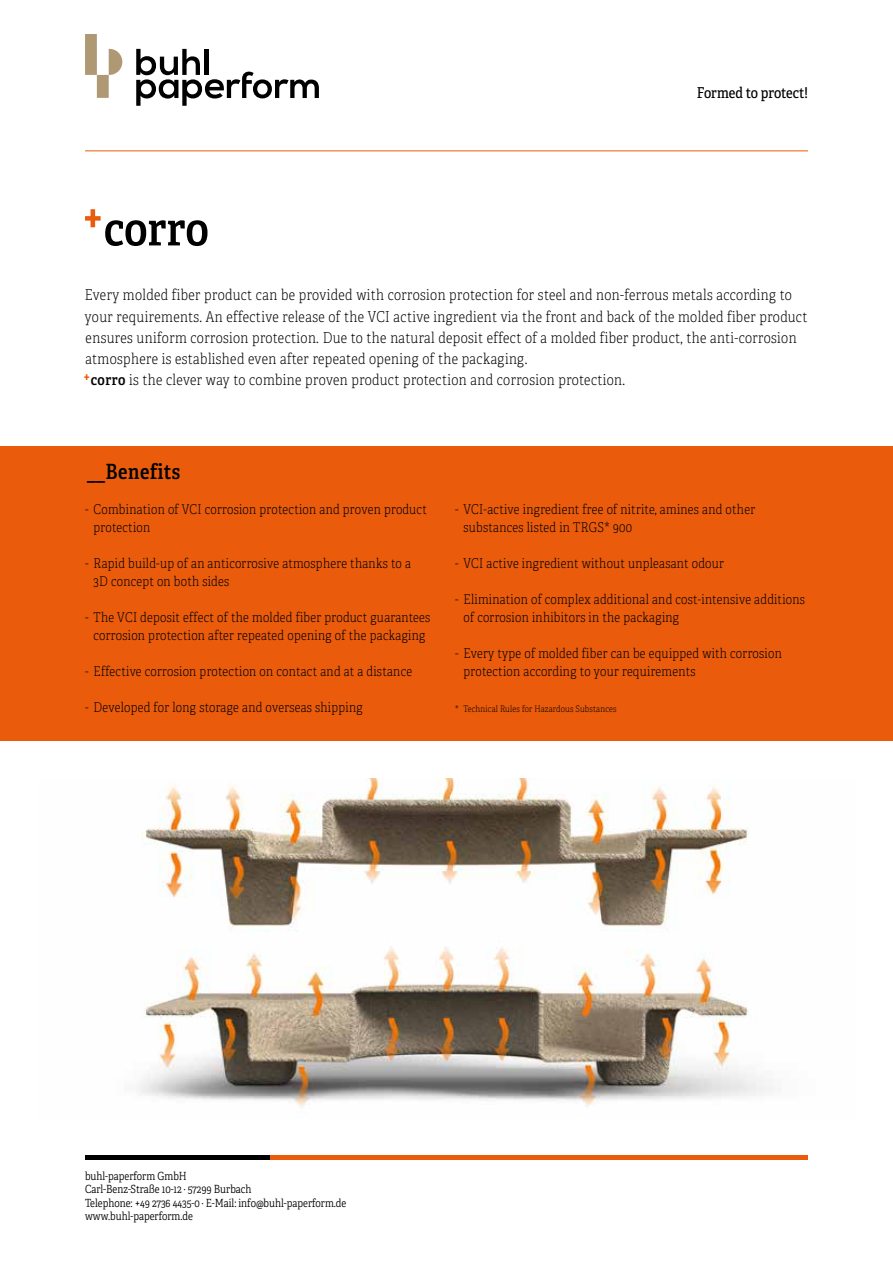
<style>
.page{position:relative;width:893px;height:1263px;background:#fff}
.page>*{position:absolute;margin:0;border:0;box-sizing:border-box;transform-origin:0 0}
.t1{font:21px "Adelle Condensed Sb";letter-spacing:.025em;color:#000}
.t2{font:15px/21px "Adelle Condensed Th";letter-spacing:.025em;color:#000}
.t3{font:15px "Adelle Condensed";color:#000}
.t4{font:13.5px/18px "Adelle Condensed Th";letter-spacing:.02em;color:#000}
.t5{font:11.25px/13.5px "Adelle Condensed Lt";color:#000}
.t6{font:9px "Adelle Condensed Th";letter-spacing:.02em;color:#000}
.s1{font-family:"Adelle Condensed Sb"}
</style>
<div class="page">
<img style="left:137px;top:778px;width:636px;height:329px">
<div style="left:97px;top:75px;width:12px;height:23px;background:#af9874"></div>
<div style="left:85px;top:34px;width:12px;height:41px;background:#af9874"></div>
<svg style="left:109px;top:49px;width:13px;height:26px"></svg>
<svg style="left:136px;top:49px;width:183px;height:57px"></svg>
<hr style="left:85px;top:151px;width:723px;height:1px;background:#ea5b0b">
<div style="left:270px;top:1155px;width:538px;height:5px;background:#ea5b0b"></div>
<div style="left:85px;top:1155px;width:185px;height:5px;background:#000"></div>
<svg style="left:85px;top:209px;width:122px;height:37px"></svg>
<div style="left:0;top:446px;width:893px;height:295px;background:#ea5b0b"></div>
<p class="t3" style="left:697px;top:82px;width:113px">Formed to protect!</p>
<p class="t2" style="left:83px;top:284px;width:726px">Every molded fiber product can be provided with corrosion protection for steel and non-ferrous metals according to your requirements. An effective release of the VCI active ingredient via the front and back of the molded fiber product ensures uniform corrosion protection. Due to the natural deposit effect of a molded fiber product, the anti-corrosion atmosphere is established even after repeated opening of the packaging.<br><sup>+</sup><span class="s1">corro</span> is the clever way to combine proven product protection and corrosion protection.</p>
<h1 class="t1" style="left:87px;top:457px;width:95px">__Benefits</h1>
<p class="t4" style="left:94px;top:500px;width:335px;text-indent:-9px">- Combination of VCI corrosion protection and proven product protection</p>
<p class="t4" style="left:94px;top:554px;width:319px;text-indent:-9px">- Rapid build-up of an anticorrosive atmosphere thanks to a<br>3D concept on both sides</p>
<p class="t4" style="left:85px;top:608px;width:347px;text-align:center">- The VCI deposit effect of the molded fiber product guarantees corrosion protection after repeated opening of the packaging</p>
<p class="t4" style="left:85px;top:662px;width:329px">- Effective corrosion protection on contact and at a distance</p>
<p class="t4" style="left:85px;top:698px;width:279px">- Developed for long storage and overseas shipping</p>
<p class="t4" style="left:463px;top:500px;width:293px;text-indent:-9px">- VCI-active ingredient free of nitrite, amines and other substances listed in TRGS* 900</p>
<p class="t4" style="left:455px;top:554px;width:271px">- VCI active ingredient without unpleasant odour</p>
<p class="t4" style="left:463px;top:590px;width:343px;text-indent:-9px">- Elimination of complex additional and cost-intensive additions of corrosion inhibitors in the packaging</p>
<p class="t4" style="left:463px;top:644px;width:320px;text-indent:-9px">- Every type of molded fiber can be equipped with corrosion protection according to your requirements</p>
<p class="t6" style="left:455px;top:703px;width:163px">* Technical Rules for Hazardous Substances</p>
<p class="t5" style="left:85px;top:1169px;width:263px">buhl-paperform GmbH<br>Carl-Benz-Straße 10-12 · 57299 Burbach<br>Telephone: +49 2736 4435-0 · E-Mail: info@buhl-paperform.de www.buhl-paperform.de</p>
</div>
